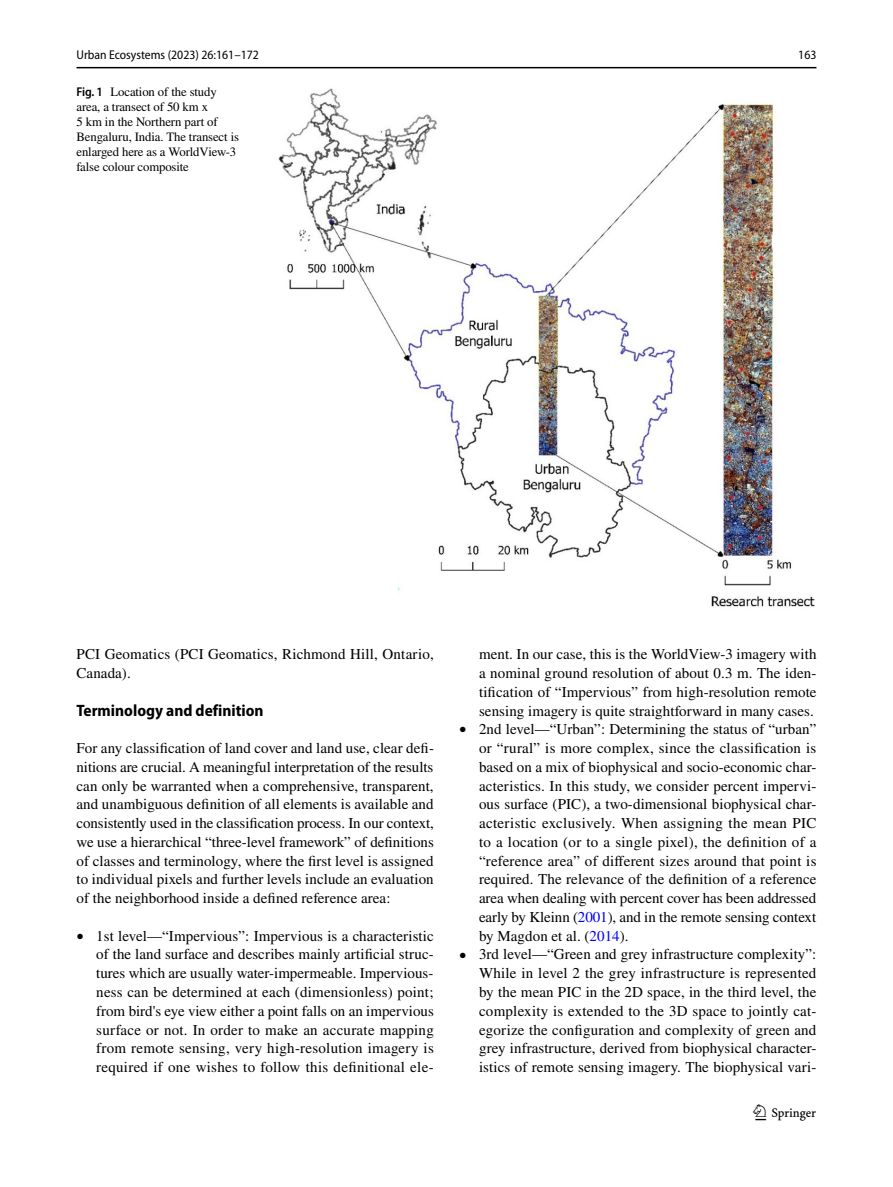
<style>
.page{position:relative;width:893px;height:1187px;background:#fff}
.page>*{position:absolute;margin:0;border:0;box-sizing:border-box;transform-origin:0 0}
.t1{font:22.5px "Springnew Regular 3";color:#000}
.t2{font:700 semi-condensed 16.5px "Myriad Pro";color:#000}
.t3{font:15px/18.8px "STIX";letter-spacing:.005em;color:#000;text-align:justify}
.t4{font:12.75px/15px "STIX";letter-spacing:-.01em;color:#000}
.t5{font:semi-condensed 12.75px "Myriad Pro";color:#000}
.s1{font-family:"Myriad Pro";font-weight:600;font-stretch:semi-condensed}
.s2{font-size:14.1px}
.s3{color:#00f}
</style>
<div class="page">
<hr style="left:77px;top:67px;width:739px;height:1px;background:#000">
<img style="left:278px;top:88px;width:537px;height:519px">
<p class="t5" style="left:77px;top:48px;width:184px">Urban Ecosystems (2023) 26:161–172</p>
<p class="t5" style="left:798px;top:48px;width:20px">163</p>
<p class="t4" style="left:77px;top:85px;width:164px"><span class="s1">Fig. 1</span> Location of the study area, a transect of 50 km x<br>5 km in the Northern part of<br>Bengaluru, India. The transect is enlarged here as a WorldView-3 false colour composite</p>
<p class="t3" style="left:77px;top:646px;width:359px">PCI Geomatics (PCI Geomatics, Richmond Hill, Ontario,<br>Canada).</p>
<p class="t2" style="left:77px;top:700px;width:189px">Terminology and definition</p>
<p class="t3" style="left:77px;top:739px;width:359px">For any classification of land cover and land use, clear defi&shy;nitions are crucial. A meaningful interpretation of the results can only be warranted when a comprehensive, transparent, and unambiguous definition of all elements is available and consistently used in the classification process. In our context, we use a hierarchical “three-level framework” of definitions of classes and terminology, where the first level is assigned to individual pixels and further levels include an evaluation of the neighborhood inside a defined reference area:</p>
<p class="t3" style="left:96px;top:927px;width:339px;text-indent:-20px"><span class="s2">•</span> 1st level—“Impervious”: Impervious is a characteristic of the land surface and describes mainly artificial struc&shy;tures which are usually water-impermeable. Impervious&shy;ness can be determined at each (dimensionless) point; from bird's eye view either a point falls on an impervious surface or not. In order to make an accurate mapping from remote sensing, very high-resolution imagery is required if one wishes to follow this definitional ele-</p>
<p class="t3" style="left:479px;top:646px;width:339px">ment. In our case, this is the WorldView-3 imagery with a nominal ground resolution of about 0.3 m. The iden&shy;tification of “Impervious” from high-resolution remote sensing imagery is quite straightforward in many cases.</p>
<p class="t3" style="left:479px;top:721px;width:339px;text-indent:-20px"><span class="s2">•</span> 2nd level—“Urban”: Determining the status of “urban” or “rural” is more complex, since the classification is based on a mix of biophysical and socio-economic char&shy;acteristics. In this study, we consider percent impervi&shy;ous surface (PIC), a two-dimensional biophysical char&shy;acteristic exclusively. When assigning the mean PIC to a location (or to a single pixel), the definition of a “reference area” of different sizes around that point is required. The relevance of the definition of a reference area when dealing with percent cover has been addressed early by Kleinn (<span class="s3">2001</span>), and in the remote sensing context by Magdon et al. (<span class="s3">2014</span>).</p>
<p class="t3" style="left:479px;top:946px;width:339px;text-indent:-20px"><span class="s2">•</span> 3rd level—“Green and grey infrastructure complexity”:<br>While in level 2 the grey infrastructure is represented by the mean PIC in the 2D space, in the third level, the complexity is extended to the 3D space to jointly cat&shy;egorize the configuration and complexity of green and grey infrastructure, derived from biophysical character&shy;istics of remote sensing imagery. The biophysical vari-</p>
<h1 class="t1" style="left:755px;top:1104px;width:62px">1 3</h1>
</div>
